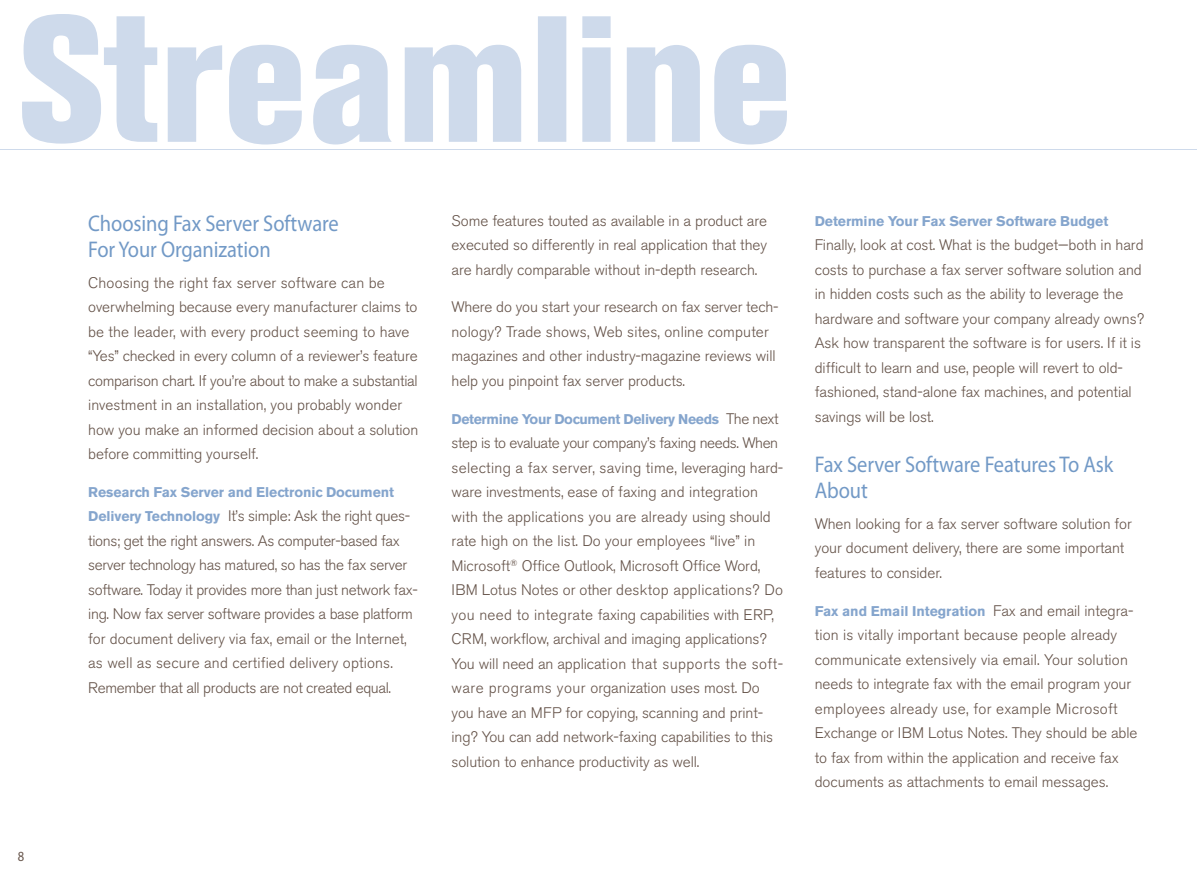
<style>
.page{position:relative;width:1197px;height:882px;background:#fff}
.page>*{position:absolute;margin:0;border:0;box-sizing:border-box;transform-origin:0 0}
.A_Captaris_CAPS_BODY{font:22.75px/26.2px "Myriad Pro";letter-spacing:-.005em;color:#7299c6;scale:.9 1}
.A_Captaris_body{font:15.22px/24.5px "Akzidenz Grotesk BE Light Os F";letter-spacing:-.005em;color:#645248}
.A_Captaris_body-2{font:700 14px "Akzidenz Grotesk BE";letter-spacing:-.005em;color:#85a5cd}
.A_Captaris_body-3{font:700 14px "Akzidenz Grotesk BE";letter-spacing:-.025em;color:#85a5cd}
.A_Captaris_CAPS_BODY-2{font:14px "Myriad Pro";color:#645248;scale:.9 1}
.s1{font-family:"Akzidenz Grotesk BE";font-weight:700;font-size:14px;color:#85a5cd}
.s2{font-family:"Akzidenz Grotesk BE Light Os F";font-weight:400;font-size:15.22px;color:#645248}
</style>
<div class="page">
<svg style="left:22px;top:14px;width:765px;height:131px"></svg>
<hr style="left:0;top:149px;width:1197px;height:1px;background:#cedaeb">
<p class="A_Captaris_CAPS_BODY-2" style="left:18px;top:847px;width:9px">8</p>
<p class="A_Captaris_CAPS_BODY" style="left:88px;top:210px;width:280px">Choosing Fax Server Software<br>For Your Organization</p>
<p class="A_Captaris_body" style="left:88px;top:270px;width:332px">Choosing the right fax server software can be overwhelming because every manufacturer claims to be the leader, with every product seeming to have “Yes” checked in every column of a reviewer’s feature comparison chart. If you’re about to make a substantial investment in an installation, you probably wonder how you make an informed decision about a solution before committing yourself.</p>
<p class="A_Captaris_body-2" style="left:88px;top:484px;width:307px">Research Fax Server and Electronic Document</p>
<p class="A_Captaris_body" style="left:88px;top:504px;width:331px"><span class="s1">Delivery Technology</span> It’s simple: Ask the right ques&shy;tions; get the right answers. As computer-based fax server technology has matured, so has the fax server software. Today it provides more than just network fax&shy;ing. Now fax server software provides a base platform for document delivery via fax, email or the Internet, as well as secure and certified delivery options.<br>Remember that all products are not created equal.</p>
<p class="A_Captaris_body" style="left:452px;top:208px;width:317px;text-align:justify">Some features touted as available in a product are executed so differently in real application that they are hardly comparable without in-depth research.</p>
<p class="A_Captaris_body" style="left:452px;top:295px;width:329px">Where do you start your research on fax server tech&shy;nology? Trade shows, Web sites, online computer magazines and other industry-magazine reviews will help you pinpoint fax server products.</p>
<p class="A_Captaris_body-3" style="left:452px;top:411px;width:329px">Determine Your Document Delivery Needs <span class="s2">The next</span></p>
<p class="A_Captaris_body" style="left:452px;top:431px;width:333px">step is to evaluate your company’s faxing needs. When selecting a fax server, saving time, leveraging hard&shy;ware investments, ease of faxing and integration with the applications you are already using should rate high on the list. Do your employees “live” in Microsoft<sup>®</sup> Office Outlook, Microsoft Office Word, IBM Lotus Notes or other desktop applications? Do you need to integrate faxing capabilities with ERP, CRM, workflow, archival and imaging applications?<br>You will need an application that supports the soft&shy;ware programs your organization uses most. Do you have an MFP for copying, scanning and print&shy;ing? You can add network-faxing capabilities to this solution to enhance productivity as well.</p>
<p class="A_Captaris_body-2" style="left:815px;top:213px;width:295px">Determine Your Fax Server Software Budget</p>
<p class="A_Captaris_body" style="left:815px;top:233px;width:331px">Finally, look at cost. What is the budget—both in hard costs to purchase a fax server software solution and in hidden costs such as the ability to leverage the hardware and software your company already owns?<br>Ask how transparent the software is for users. If it is difficult to learn and use, people will revert to old&shy;fashioned, stand-alone fax machines, and potential savings will be lost.</p>
<p class="A_Captaris_CAPS_BODY" style="left:815px;top:451px;width:333px">Fax Server Software Features To Ask<br>About</p>
<p class="A_Captaris_body" style="left:815px;top:511px;width:319px">When looking for a fax server software solution for your document delivery, there are some important features to consider.</p>
<p class="A_Captaris_body-2" style="left:815px;top:603px;width:320px">Fax and Email Integration <span class="s2">Fax and email integra-</span></p>
<p class="A_Captaris_body" style="left:815px;top:623px;width:324px">tion is vitally important because people already communicate extensively via email. Your solution needs to integrate fax with the email program your employees already use, for example Microsoft Exchange or IBM Lotus Notes. They should be able to fax from within the application and receive fax documents as attachments to email messages.</p>
</div>
